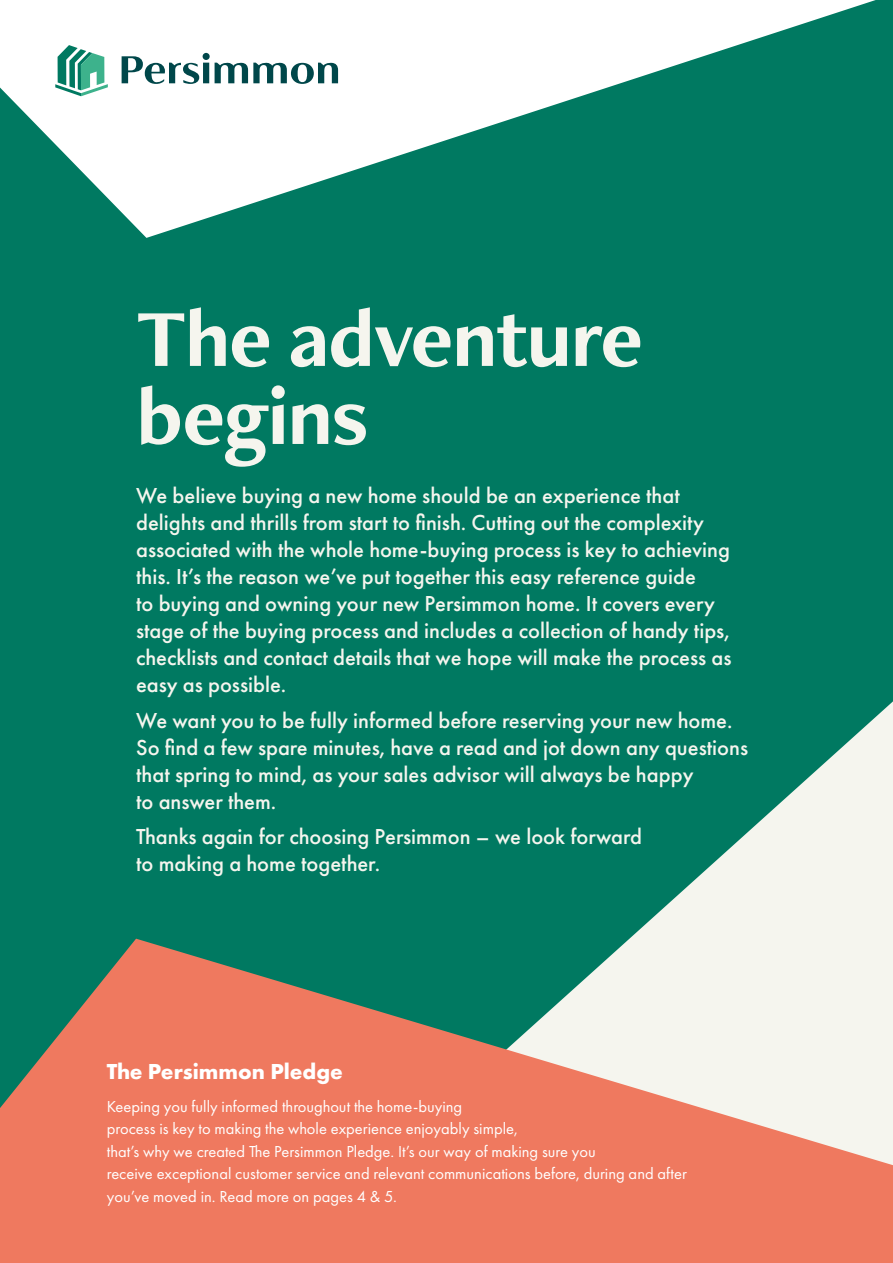
<style>
.page{position:relative;width:893px;height:1263px;background:#007961}
.page>*{position:absolute;margin:0;border:0;box-sizing:border-box;transform-origin:0 0}
.t1{font:700 84px/78px "Freight Neo Pro";letter-spacing:-.02em;color:#f5f5ee}
.t2{font:500 22.5px/27px "Futura PT";color:#f5f5ee}
.t3{font:700 22.5px "Futura PT";color:#fff}
.t4{font:16.5px/22.5px "Futura PT";color:#fff}
</style>
<div class="page">
<svg style="left:0;top:0;width:876px;height:238px;fill:#fff"></svg>
<svg style="left:629px;top:701px;width:264px;height:238px"></svg>
<svg style="left:0;top:939px;width:893px;height:324px;fill:#ef795f"></svg>
<svg style="left:55px;top:45px;width:53px;height:51px"></svg>
<svg style="left:122px;top:53px;width:216px;height:31px"></svg>
<h1 class="t1" style="left:136px;top:297px;width:509px">The adventure begins</h1>
<p class="t2" style="left:136px;top:482px;width:597px">We believe buying a new home should be an experience that delights and thrills from start to finish. Cutting out the complexity associated with the whole home-buying process is key to achieving this. It’s the reason we’ve put together this easy reference guide<br>to buying and owning your new Persimmon home. It covers every stage of the buying process and includes a collection of handy tips, checklists and contact details that we hope will make the process as easy as possible.</p>
<p class="t2" style="left:136px;top:707px;width:614px">We want you to be fully informed before reserving your new home.<br>So find a few spare minutes, have a read and jot down any questions that spring to mind, as your sales advisor will always be happy<br>to answer them.</p>
<p class="t2" style="left:136px;top:823px;width:507px">Thanks again for choosing Persimmon – we look forward to making a home together.</p>
<p class="t3" style="left:107px;top:1057px;width:238px">The Persimmon Pledge</p>
<p class="t4" style="left:107px;top:1095px;width:581px">Keeping you fully informed throughout the home-buying<br>process is key to making the whole experience enjoyably simple,<br>that’s why we created The Persimmon Pledge. It’s our way of making sure you<br>receive exceptional customer service and relevant communications before, during and after you’ve moved in. Read more on pages 4 &amp; 5.</p>
</div>
